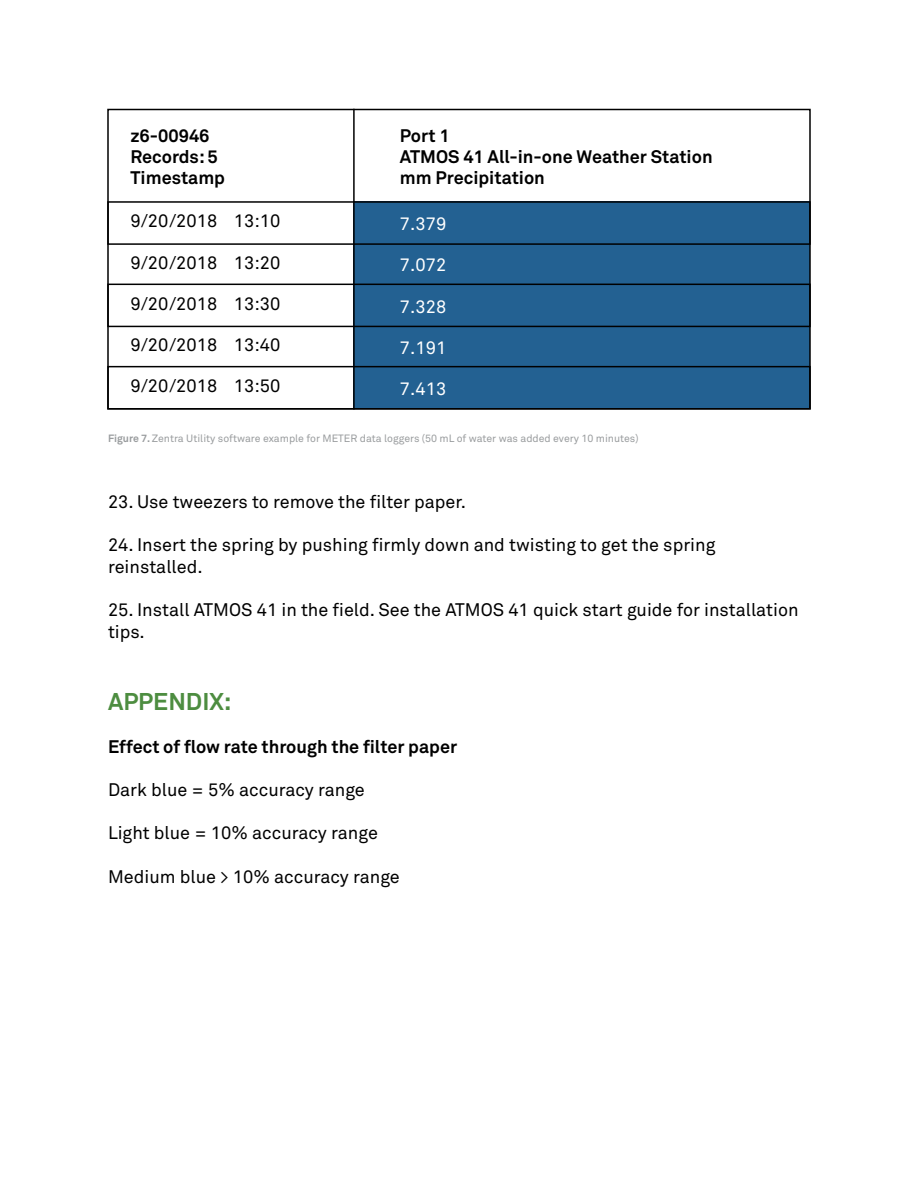
<style>
.page{position:relative;width:918px;height:1188px;background:#fff}
.page>*{position:absolute;margin:0;border:0;box-sizing:border-box;transform-origin:0 0}
.t1{font:700 24px "Akkurat";color:#4d8d40}
.t2{font:18px/21.6px "Akkurat Pro";color:#000}
.t3{font:700 18px/21px "Akkurat Pro";color:#000}
.t4{font:18px "Akkurat Pro";color:#fff}
.t5{font:10.5px "Akkurat Pro";color:#999c9e}
.s1{font-weight:700}
</style>
<div class="page">
<div style="left:354px;top:201px;width:456px;height:208px;background:#236192"></div>
<div style="left:107px;top:201px;width:704px;height:44px;border:2px solid #000"></div>
<div style="left:107px;top:284px;width:704px;height:43px;border:2px solid #000"></div>
<div style="left:107px;top:366px;width:704px;height:44px;border:2px solid #000"></div>
<hr style="left:353px;top:109px;width:2px;height:301px;background:#000">
<p class="t3" style="left:131px;top:125px;width:96px">z6-00946<br>Records: 5<br>Timestamp</p>
<p class="t3" style="left:400px;top:125px;width:314px">Port 1<br>ATMOS 41 All-in-one Weather Station mm Precipitation</p>
<p class="t2" style="left:131px;top:210px;width:151px">9/20/2018 13:10</p>
<p class="t2" style="left:131px;top:252px;width:151px">9/20/2018 13:20</p>
<p class="t2" style="left:131px;top:293px;width:151px">9/20/2018 13:30</p>
<p class="t2" style="left:131px;top:334px;width:151px">9/20/2018 13:40</p>
<p class="t2" style="left:131px;top:375px;width:151px">9/20/2018 13:50</p>
<p class="t4" style="left:400px;top:213px;width:48px">7.379</p>
<p class="t4" style="left:400px;top:255px;width:48px">7.072</p>
<p class="t4" style="left:400px;top:296px;width:48px">7.328</p>
<p class="t4" style="left:400px;top:337px;width:48px">7.191</p>
<p class="t4" style="left:400px;top:378px;width:48px">7.413</p>
<p class="t5" style="left:108px;top:432px;width:532px"><span class="s1">Figure 7.</span> Zentra Utility software example for METER data loggers (50 mL of water was added every 10 minutes)</p>
<p class="t2" style="left:108px;top:491px;width:360px">23. Use tweezers to remove the filter paper.</p>
<p class="t2" style="left:108px;top:534px;width:609px">24. Insert the spring by pushing firmly down and twisting to get the spring reinstalled.</p>
<p class="t2" style="left:108px;top:599px;width:692px">25. Install ATMOS 41 in the field. See the ATMOS 41 quick start guide for installation tips.</p>
<h1 class="t1" style="left:108px;top:686px;width:125px">APPENDIX:</h1>
<p class="t3" style="left:108px;top:736px;width:351px">Effect of flow rate through the filter paper</p>
<p class="t2" style="left:108px;top:779px;width:258px">Dark blue = 5% accuracy range</p>
<p class="t2" style="left:108px;top:822px;width:271px">Light blue = 10% accuracy range</p>
<p class="t2" style="left:108px;top:866px;width:293px">Medium blue &gt; 10% accuracy range</p>
</div>
